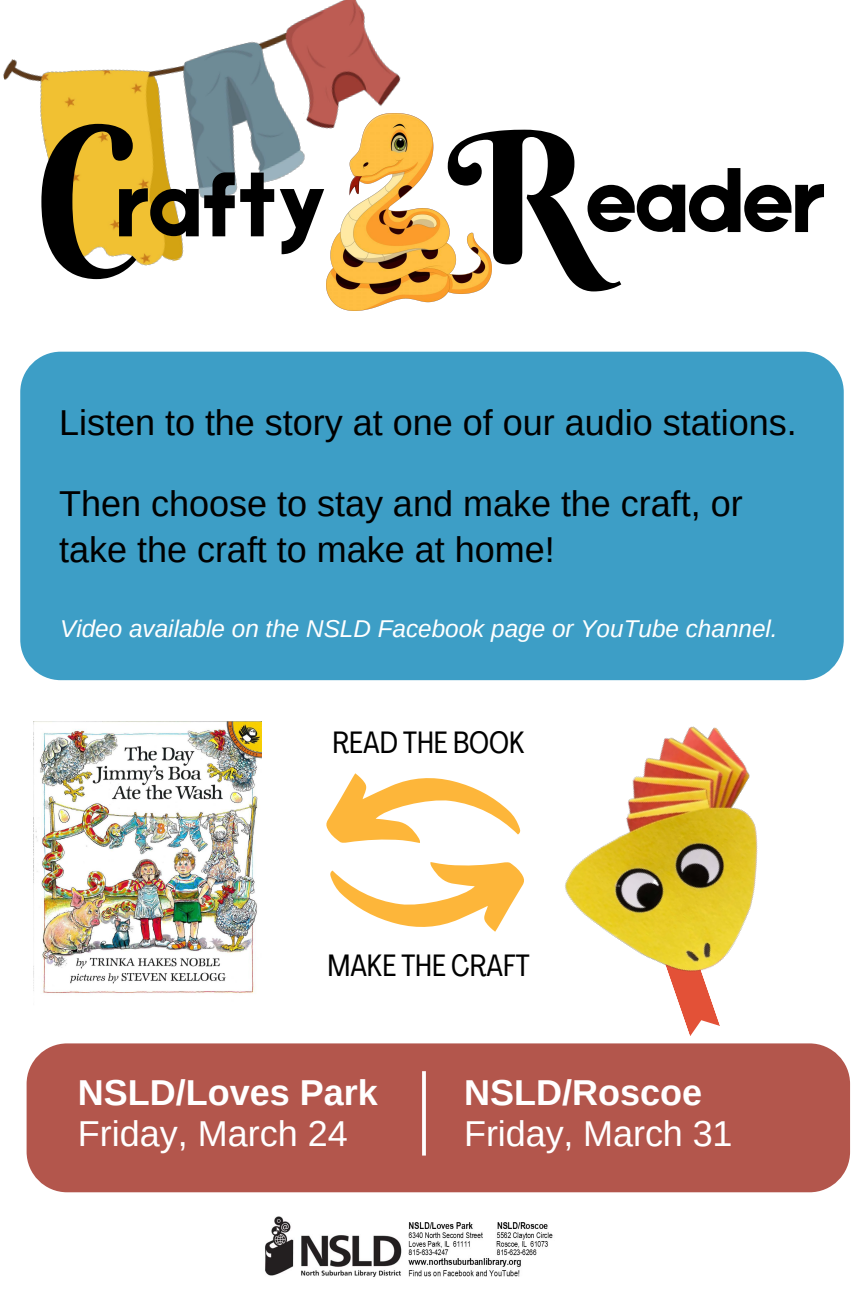
<style>
.page{position:relative;width:864px;height:1296px;background:#fff}
.page>*{position:absolute;margin:0;border:0;box-sizing:border-box;transform-origin:0 0}
.t1{font:91.65px "Etna";color:#000}
.t2{font:36px/46.5px "Arimo";color:#000}
.t3{font:36px "Arimo";color:#fff}
.t4{font:700 36px "Arimo";color:#fff}
.t5{font:30.45px "Agrandir Tight";color:#000}
.t6{font:italic 24.3px "Arimo";color:#fff}
.s1{font-family:"Berkshire Swash";font-size:182.4px}
.s2{font-family:"Berkshire Swash";font-size:182.6px}
</style>
<div class="page">
<img style="left:3px;top:0;width:403px;height:291px">
<img style="left:265px;top:1216px;width:288px;height:62px">
<div style="left:27px;top:1043px;width:823px;height:149px;background:#b3564c;border-radius:41px"></div>
<svg style="left:422px;top:1071px;width:4px;height:85px"></svg>
<img style="left:327px;top:114px;width:165px;height:197px">
<svg style="left:330px;top:862px;width:166px;height:70px"></svg>
<svg style="left:326px;top:773px;width:170px;height:70px"></svg>
<img style="left:34px;top:721px;width:228px;height:273px">
<img style="left:496px;top:664px;width:340px;height:386px">
<div style="left:257px;top:993px;width:32px;height:28px;background:#fff"></div>
<div style="left:20px;top:352px;width:824px;height:328px;background:#3d9ec6;border-radius:41px"></div>
<h1 class="t1" style="left:34px;top:142px;width:294px"><span class="s1">C</span>rafty</h1>
<h1 class="t1" style="left:448px;top:137px;width:379px"><span class="s2">R</span>eader</h1>
<p class="t2" style="left:59px;top:399px;width:739px">Listen to the story at one of our audio stations.</p>
<p class="t2" style="left:59px;top:480px;width:685px">Then choose to stay and make the craft, or take the craft to make at home!</p>
<p class="t6" style="left:60px;top:615px;width:719px">Video available on the NSLD Facebook page or YouTube channel.</p>
<p class="t5" style="left:332px;top:730px;width:194px">READ THE BOOK</p>
<p class="t5" style="left:327px;top:953px;width:204px">MAKE THE CRAFT</p>
<p class="t4" style="left:78px;top:1072px;width:301px">NSLD/Loves Park</p>
<p class="t3" style="left:78px;top:1114px;width:271px">Friday, March 24</p>
<p class="t4" style="left:464px;top:1072px;width:239px">NSLD/Roscoe</p>
<p class="t3" style="left:464px;top:1114px;width:270px">Friday, March 31</p>
</div>
